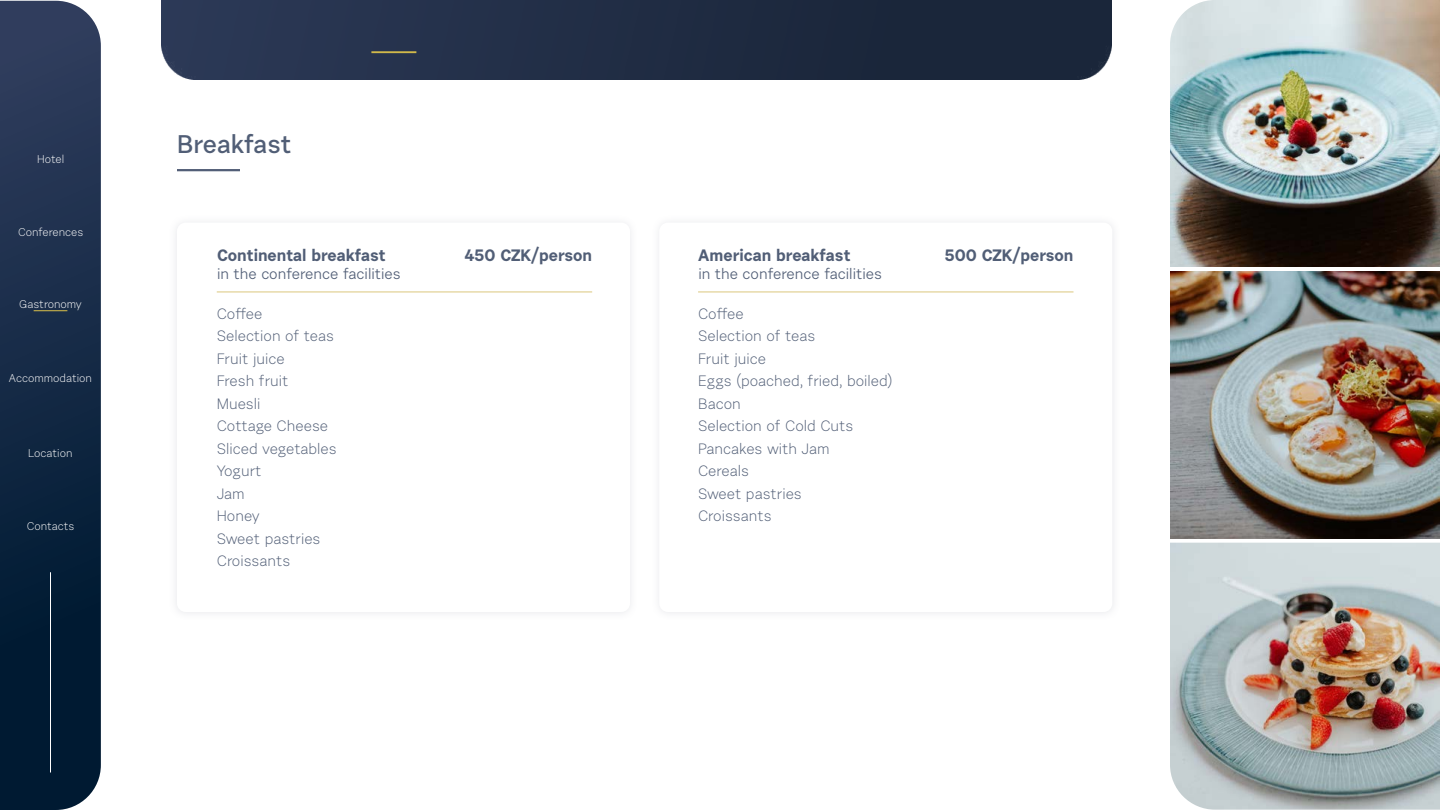
<style>
.page{position:relative;width:1440px;height:810px;background:#fff}
.page>*{position:absolute;margin:0;border:0;box-sizing:border-box;transform-origin:0 0}
.t1{font:700 25.5px "Urban Grotesk Li Se";color:#515e76}
.t2{font:700 16.5px "Urban Grotesk Re Bo";color:#515e76}
.t3{font:15px/22.5px "Urban Grotesk Li Se";color:#515e76}
.t4{font:15px "Urban Grotesk Re Bo";color:#515e76}
.t5{font:11.25px "Urban Grotesk Li Se";color:#fff}
</style>
<div class="page">
<svg style="left:0;top:1px;width:101px;height:809px;background:#162b46"></svg>
<hr style="left:50px;top:572px;width:1px;height:200px;background:#fff">
<hr style="left:177px;top:169px;width:63px;height:2px;background:#525e77">
<img style="left:1170px;top:0;width:270px;height:267px">
<img style="left:1170px;top:271px;width:270px;height:267px">
<img style="left:1170px;top:543px;width:270px;height:267px">
<img style="left:162px;top:0;width:949px;height:80px">
<hr style="left:371px;top:51px;width:45px;height:2px;background:#d1b94a">
<div style="left:168px;top:214px;width:471px;height:406px;background:#fafafb"></div>
<div style="left:177px;top:223px;width:453px;height:389px;background:#fff;border-radius:9px"></div>
<hr style="left:217px;top:291px;width:375px;height:2px;background:#e7daa9">
<div style="left:651px;top:214px;width:470px;height:406px;background:#fafafb"></div>
<div style="left:659px;top:223px;width:453px;height:389px;background:#fff;border-radius:9px"></div>
<hr style="left:698px;top:291px;width:376px;height:2px;background:#e7daa9">
<hr style="left:34px;top:310px;width:33px;height:1px;background:#d1b94a">
<p class="t5" style="left:37px;top:152px;width:29px">Hotel</p>
<p class="t5" style="left:18px;top:225px;width:67px">Conferences</p>
<p class="t5" style="left:19px;top:298px;width:64px">Gastronomy</p>
<p class="t5" style="left:9px;top:371px;width:85px">Accommodation</p>
<p class="t5" style="left:28px;top:446px;width:46px">Location</p>
<p class="t5" style="left:27px;top:520px;width:49px">Contacts</p>
<h1 class="t1" style="left:177px;top:128px;width:116px">Breakfast</h1>
<p class="t2" style="left:217px;top:245px;width:170px">Continental breakfast</p>
<p class="t2" style="left:465px;top:245px;width:129px">450 CZK/person</p>
<p class="t2" style="left:698px;top:245px;width:154px">American breakfast</p>
<p class="t2" style="left:945px;top:245px;width:130px">500 CZK/person</p>
<p class="t4" style="left:217px;top:265px;width:185px">in the conference facilities</p>
<p class="t4" style="left:698px;top:265px;width:185px">in the conference facilities</p>
<p class="t3" style="left:217px;top:302px;width:121px">Coffee<br>Selection of teas<br>Fruit juice<br>Fresh fruit<br>Muesli<br>Cottage Cheese<br>Sliced vegetables<br>Yogurt<br>Jam<br>Honey<br>Sweet pastries<br>Croissants</p>
<p class="t3" style="left:698px;top:302px;width:196px">Coffee<br>Selection of teas<br>Fruit juice<br>Eggs (poached, fried, boiled)<br>Bacon<br>Selection of Cold Cuts<br>Pancakes with Jam<br>Cereals<br>Sweet pastries<br>Croissants</p>
</div>
